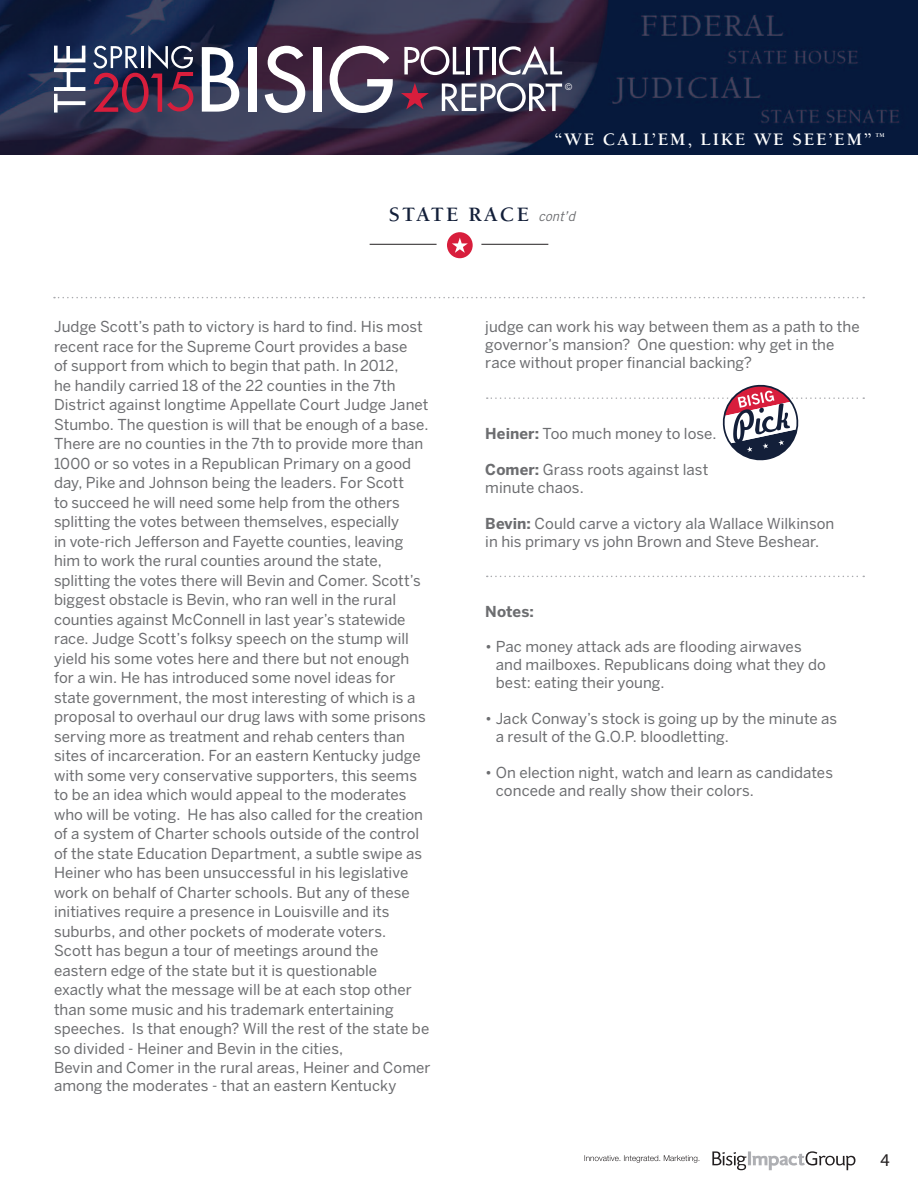
<style>
.page{position:relative;width:918px;height:1188px;background:#fff}
.page>*{position:absolute;margin:0;border:0;box-sizing:border-box;transform-origin:0 0}
.t1{font:700 21px "Berkeley Std";letter-spacing:.1em;color:#131f39}
.t2{font:700 18px "Berkeley Std";letter-spacing:.1em;color:#fff}
.t3{font:18px "Myriad Pro";color:#231f20}
.t4{font:15px/19.5px "Benton Sans";letter-spacing:.005em;color:#6c6d70}
.t5{font:700 15px "Benton Sans";letter-spacing:.005em;color:#6c6d70}
.t6{font:italic 13.5px "Trade Gothic";color:#6c6d70}
.t7{font:8.7px "Futura";color:#fff}
.t8{font:700 6px "Berkeley Std";color:#fff}
.s1{font-weight:700}
</style>
<div class="page">
<img style="left:0;top:0;width:918px;height:155px">
<svg style="left:585px;top:1155px;width:114px;height:8px"></svg>
<svg style="left:712px;top:1151px;width:143px;height:19px"></svg>
<svg style="left:401px;top:83px;width:28px;height:26px"></svg>
<svg style="left:54px;top:46px;width:31px;height:67px"></svg>
<svg style="left:202px;top:47px;width:37px;height:65px"></svg>
<div style="left:248px;top:47px;width:8px;height:65px;background:#fff"></div>
<svg style="left:265px;top:46px;width:40px;height:67px"></svg>
<div style="left:314px;top:47px;width:8px;height:65px;background:#fff"></div>
<svg style="left:330px;top:46px;width:63px;height:67px"></svg>
<svg style="left:404px;top:46px;width:61px;height:29px"></svg>
<hr style="left:467px;top:47px;width:3px;height:27px;background:#fff">
<svg style="left:473px;top:47px;width:16px;height:27px"></svg>
<hr style="left:492px;top:47px;width:3px;height:27px;background:#fff">
<svg style="left:499px;top:46px;width:63px;height:29px"></svg>
<svg style="left:442px;top:83px;width:120px;height:29px"></svg>
<svg style="left:93px;top:45px;width:100px;height:68px;background:#573d59"></svg>
<svg style="left:54px;top:297px;width:810px;height:1px"></svg>
<hr style="left:481px;top:244px;width:67px;height:1px;background:#231f20">
<hr style="left:370px;top:244px;width:67px;height:1px;background:#231f20">
<div style="left:447px;top:232px;width:26px;height:26px;background:#d81e3c;border-radius:50%"></div>
<svg style="left:452px;top:238px;width:16px;height:15px"></svg>
<svg style="left:487px;top:576px;width:377px;height:1px"></svg>
<svg style="left:487px;top:384px;width:377px;height:77px"></svg>
<p class="t7" style="left:565px;top:81px;width:9px">©</p>
<p class="t2" style="left:554px;top:130px;width:319px">“WE CALL’EM, LIKE WE SEE’EM”</p>
<p class="t8" style="left:875px;top:132px;width:11px">TM</p>
<p class="t1" style="left:389px;top:203px;width:142px">STATE RACE</p>
<p class="t6" style="left:538px;top:208px;width:38px">cont’d</p>
<p class="t4" style="left:54px;top:317px;width:378px">Judge Scott’s path to victory is hard to find. His most recent race for the Supreme Court provides a base<br>of support from which to begin that path. In 2012,<br>he handily carried 18 of the 22 counties in the 7th District against longtime Appellate Court Judge Janet Stumbo. The question is will that be enough of a base.<br>There are no counties in the 7th to provide more than 1000 or so votes in a Republican Primary on a good day, Pike and Johnson being the leaders. For Scott<br>to succeed he will need some help from the others splitting the votes between themselves, especially<br>in vote-rich Jefferson and Fayette counties, leaving him to work the rural counties around the state, splitting the votes there will Bevin and Comer. Scott’s biggest obstacle is Bevin, who ran well in the rural counties against McConnell in last year’s statewide race. Judge Scott’s folksy speech on the stump will yield his some votes here and there but not enough for a win. He has introduced some novel ideas for state government, the most interesting of which is a proposal to overhaul our drug laws with some prisons serving more as treatment and rehab centers than sites of incarceration. For an eastern Kentucky judge with some very conservative supporters, this seems to be an idea which would appeal to the moderates who will be voting. He has also called for the creation of a system of Charter schools outside of the control of the state Education Department, a subtle swipe as Heiner who has been unsuccessful in his legislative work on behalf of Charter schools. But any of these initiatives require a presence in Louisville and its suburbs, and other pockets of moderate voters.<br>Scott has begun a tour of meetings around the eastern edge of the state but it is questionable exactly what the message will be at each stop other than some music and his trademark entertaining speeches. Is that enough? Will the rest of the state be so divided - Heiner and Bevin in the cities,<br>Bevin and Comer in the rural areas, Heiner and Comer</p>
<p class="t4" style="left:54px;top:1076px;width:344px">among the moderates - that an eastern Kentucky</p>
<p class="t4" style="left:485px;top:318px;width:376px;line-height:18px">judge can work his way between them as a path to the governor’s mansion? One question: why get in the race without proper financial backing?</p>
<p class="t4" style="left:485px;top:423px;width:233px"><span class="s1">Heiner:</span> Too much money to lose.</p>
<p class="t4" style="left:485px;top:460px;width:225px;line-height:18px"><span class="s1">Comer:</span> Grass roots against last minute chaos.</p>
<p class="t4" style="left:485px;top:514px;width:351px;line-height:18px"><span class="s1">Bevin:</span> Could carve a victory ala Wallace Wilkinson in his primary vs john Brown and Steve Beshear.</p>
<p class="t5" style="left:485px;top:603px;width:50px">Notes:</p>
<p class="t4" style="left:496px;top:637px;width:332px;line-height:18px;text-indent:-11px">• Pac money attack ads are flooding airwaves and mailboxes. Republicans doing what they do</p>
<p class="t4" style="left:496px;top:672px;width:170px">best: eating their young.</p>
<p class="t4" style="left:496px;top:709px;width:343px;line-height:18px;text-indent:-11px">• Jack Conway’s stock is going up by the minute as a result of the G.O.P. bloodletting.</p>
<p class="t4" style="left:485px;top:762px;width:349px">• On election night, watch and learn as candidates</p>
<p class="t4" style="left:496px;top:780px;width:260px">concede and really show their colors.</p>
<p class="t3" style="left:881px;top:1149px;width:11px">4</p>
</div>
